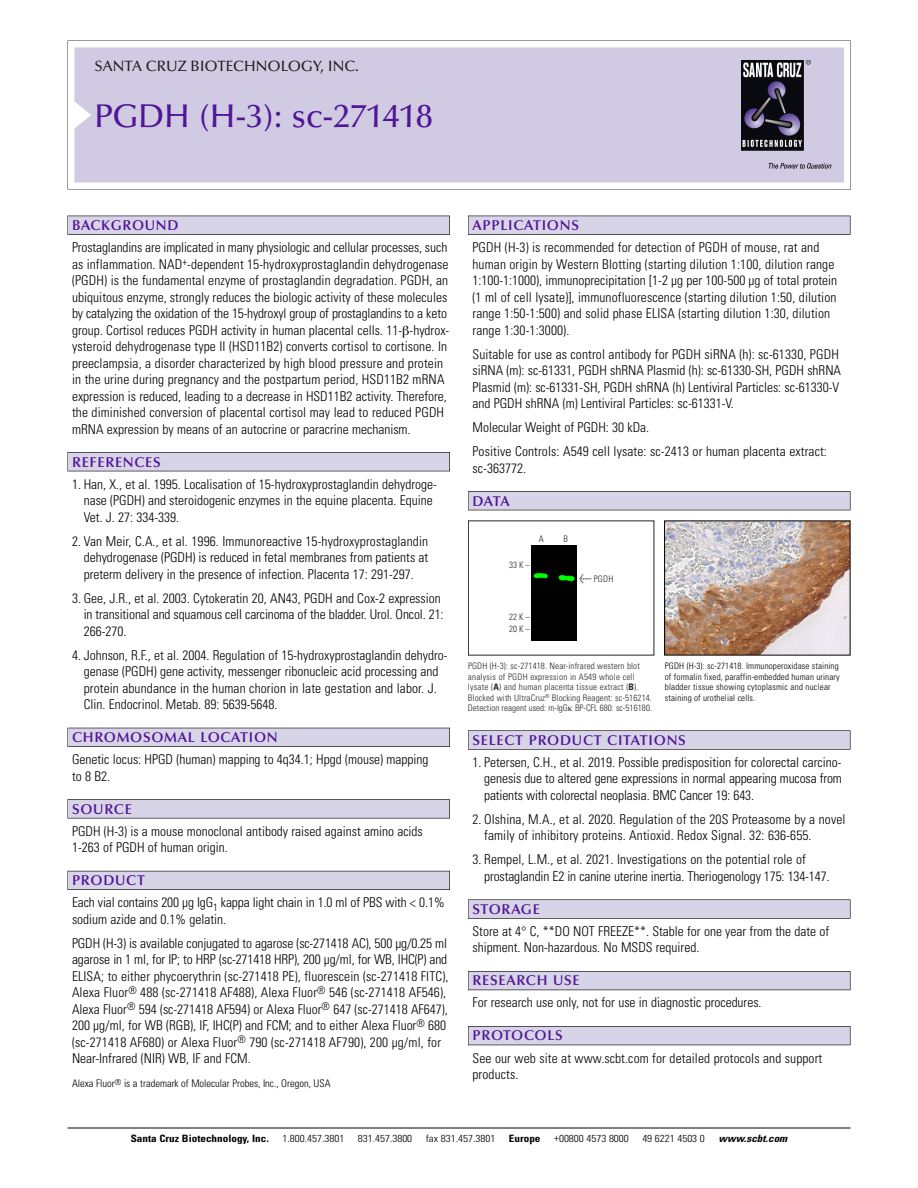
<style>
.page{position:relative;width:918px;height:1188px;background:#fff}
.page>*{position:absolute;margin:0;border:0;box-sizing:border-box;transform-origin:0 0}
.t1{font:500 33px "Optima";color:#511695}
.t2{font:500 15px "Optima";color:#231f20}
.t3{font:600 14.25px "Optima";letter-spacing:.05em;color:#511695}
.t4{font:300 condensed 13.5px/16.5px "Univers";color:#000}
.t5{font:300 condensed 10.5px "Univers";color:#000}
.t6{font:300 condensed 10.2px "Univers";color:#000;scale:1.1 1}
.t7{font:700 condensed 10.2px "Univers";color:#000;scale:1.1 1}
.t8{font:italic 700 condensed 10.2px "Univers";color:#000;scale:1.1 1}
.t9{font:300 condensed 9px/10.5px "Univers";letter-spacing:.015em;color:#272627}
.t10{font:300 condensed 9px/10.5px "Univers";letter-spacing:.015em;color:#000}
.s1{font-family:"Meta Plus";font-weight:400;font-stretch:normal;font-size:10.5px}
.s2{font-weight:700}
</style>
<div class="page">
<svg style="left:68px;top:40px;width:783px;height:149px"></svg>
<div style="left:74px;top:47px;width:770px;height:135px;background:#d1cae3"></div>
<img style="left:741px;top:60px;width:90px;height:108px">
<div style="left:68px;top:216px;width:382px;height:19px;background:#535256"></div>
<div style="left:68px;top:216px;width:381px;height:18px;background:#d7d4e8"></div>
<div style="left:68px;top:452px;width:382px;height:19px;background:#515155"></div>
<div style="left:68px;top:453px;width:381px;height:18px;background:#d7d4e8"></div>
<div style="left:68px;top:728px;width:382px;height:19px;background:#515057"></div>
<div style="left:68px;top:728px;width:381px;height:18px;background:#d7d4e8"></div>
<div style="left:68px;top:799px;width:382px;height:19px;background:#575659"></div>
<div style="left:68px;top:800px;width:381px;height:18px;background:#d7d4e8"></div>
<div style="left:68px;top:871px;width:382px;height:19px;background:#595860"></div>
<div style="left:68px;top:871px;width:381px;height:18px;background:#d7d4e8"></div>
<div style="left:468px;top:216px;width:382px;height:19px;background:#535256"></div>
<div style="left:468px;top:216px;width:382px;height:18px;background:#d7d4e8"></div>
<div style="left:468px;top:491px;width:382px;height:19px;background:#515155"></div>
<div style="left:468px;top:492px;width:382px;height:18px;background:#d7d4e8"></div>
<div style="left:468px;top:730px;width:382px;height:20px;background:#666"></div>
<div style="left:468px;top:731px;width:382px;height:18px;background:#d7d4e8"></div>
<svg style="left:468px;top:899px;width:382px;height:20px"></svg>
<div style="left:468px;top:900px;width:382px;height:18px;background:#d7d4e8"></div>
<div style="left:468px;top:971px;width:382px;height:19px;background:#55545b"></div>
<div style="left:468px;top:972px;width:382px;height:18px;background:#d7d4e8"></div>
<div style="left:468px;top:1026px;width:382px;height:19px;background:#525158"></div>
<div style="left:468px;top:1027px;width:382px;height:18px;background:#d7d4e8"></div>
<hr style="left:68px;top:1128px;width:782px;height:1px;background:#000">
<img style="left:666px;top:522px;width:182px;height:132px">
<div style="left:531px;top:546px;width:46px;height:95px;background:#000"></div>
<p class="t2" style="left:94px;top:60px;width:266px">SANTA CRUZ BIOTECHNOLOGY, INC.</p>
<p class="t1" style="left:94px;top:102px;width:340px">PGDH (H-3): sc-271418</p>
<p class="t3" style="left:72px;top:219px;width:108px">BACKGROUND</p>
<p class="t4" style="left:72px;top:240px;width:379px">Prostaglandins are implicated in many physiologic and cellular processes, such as inflammation. NAD<sup>+</sup>-dependent 15-hydroxyprostaglandin dehydrogenase (PGDH) is the fundamental enzyme of prostaglandin degradation. PGDH, an ubiquitous enzyme, strongly reduces the biologic activity of these molecules by catalyzing the oxidation of the 15-hydroxyl group of prostaglandins to a keto group. Cortisol reduces PGDH activity in human placental cells. 11- -hydrox&shy;ysteroid dehydrogenase type II (HSD11B2) converts cortisol to cortisone. In preeclampsia, a disorder characterized by high blood pressure and protein in the urine during pregnancy and the postpartum period, HSD11B2 mRNA expression is reduced, leading to a decrease in HSD11B2 activity. Therefore, the diminished conversion of placental cortisol may lead to reduced PGDH mRNA expression by means of an autocrine or paracrine mechanism.</p>
<p class="t3" style="left:72px;top:456px;width:90px">REFERENCES</p>
<p class="t4" style="left:84px;top:477px;width:355px;text-indent:-12px">1. Han, X., et al. 1995. Localisation of 15-hydroxyprostaglandin dehydroge&shy;nase (PGDH) and steroidogenic enzymes in the equine placenta. Equine<br>Vet. J. 27: 334-339.</p>
<p class="t4" style="left:84px;top:534px;width:346px;text-align:justify;text-indent:-12px">2. Van Meir, C.A., et al. 1996. Immunoreactive 15-hydroxyprostaglandin dehydrogenase (PGDH) is reduced in fetal membranes from patients at preterm delivery in the presence of infection. Placenta 17: 291-297.</p>
<p class="t4" style="left:84px;top:591px;width:361px;text-indent:-12px">3. Gee, J.R., et al. 2003. Cytokeratin 20, AN43, PGDH and Cox-2 expression in transitional and squamous cell carcinoma of the bladder. Urol. Oncol. 21:<br>266-270.</p>
<p class="t4" style="left:84px;top:648px;width:365px;text-indent:-12px">4. Johnson, R.F., et al. 2004. Regulation of 15-hydroxyprostaglandin dehydro&shy;genase (PGDH) gene activity, messenger ribonucleic acid processing and protein abundance in the human chorion in late gestation and labor. J.<br>Clin. Endocrinol. Metab. 89: 5639-5648.</p>
<p class="t3" style="left:72px;top:731px;width:207px">CHROMOSOMAL LOCATION</p>
<p class="t4" style="left:72px;top:753px;width:358px">Genetic locus: HPGD (human) mapping to 4q34.1; Hpgd (mouse) mapping to 8 B2.</p>
<p class="t3" style="left:72px;top:803px;width:61px">SOURCE</p>
<p class="t4" style="left:72px;top:824px;width:352px">PGDH (H-3) is a mouse monoclonal antibody raised against amino acids<br>1-263 of PGDH of human origin.</p>
<p class="t3" style="left:72px;top:874px;width:74px">PRODUCT</p>
<p class="t4" style="left:72px;top:896px;width:374px">Each vial contains 200 µg IgG<sub>1</sub> kappa light chain in 1.0 ml of PBS with &lt; 0.1% sodium azide and 0.1% gelatin.</p>
<p class="t4" style="left:72px;top:936px;width:378px">PGDH (H-3) is available conjugated to agarose (sc-271418 AC), 500 µg/0.25 ml agarose in 1 ml, for IP; to HRP (sc-271418 HRP), 200 µg/ml, for WB, IHC(P) and ELISA; to either phycoerythrin (sc-271418 PE), fluorescein (sc-271418 FITC), Alexa Fluor<sup>®</sup> 488 (sc-271418 AF488), Alexa Fluor<sup>®</sup> 546 (sc-271418 AF546), Alexa Fluor<sup>®</sup> 594 (sc-271418 AF594) or Alexa Fluor<sup>®</sup> 647 (sc-271418 AF647), 200 µg/ml, for WB (RGB), IF, IHC(P) and FCM; and to either Alexa Fluor<sup>®</sup> 680 (sc-271418 AF680) or Alexa Fluor<sup>®</sup> 790 (sc-271418 AF790), 200 µg/ml, for Near-Infrared (NIR) WB, IF and FCM.</p>
<p class="t5" style="left:72px;top:1080px;width:260px">Alexa Fluor<sup>®</sup> is a trademark of Molecular Probes, Inc., Oregon, USA</p>
<p class="t3" style="left:473px;top:219px;width:108px">APPLICATIONS</p>
<p class="t4" style="left:473px;top:240px;width:366px">PGDH (H-3) is recommended for detection of PGDH of mouse, rat and human origin by Western Blotting (starting dilution 1:100, dilution range 1:100-1:1000), immunoprecipitation [1-2 µg per 100-500 µg of total protein (1 ml of cell lysate)], immunofluorescence (starting dilution 1:50, dilution range 1:50-1:500) and solid phase ELISA (starting dilution 1:30, dilution range 1:30-1:3000).</p>
<p class="t4" style="left:473px;top:347px;width:370px">Suitable for use as control antibody for PGDH siRNA (h): sc-61330, PGDH siRNA (m): sc-61331, PGDH shRNA Plasmid (h): sc-61330-SH, PGDH shRNA Plasmid (m): sc-61331-SH, PGDH shRNA (h) Lentiviral Particles: sc-61330-V and PGDH shRNA (m) Lentiviral Particles: sc-61331-V.</p>
<p class="t4" style="left:473px;top:420px;width:178px">Molecular Weight of PGDH: 30 kDa.</p>
<p class="t4" style="left:473px;top:444px;width:356px">Positive Controls: A549 cell lysate: sc-2413 or human placenta extract: sc-363772.</p>
<p class="t3" style="left:473px;top:495px;width:39px">DATA</p>
<p class="t9" style="left:509px;top:560px;width:22px">33K–</p>
<p class="t9" style="left:539px;top:535px;width:7px">A</p>
<p class="t9" style="left:564px;top:535px;width:6px">B</p>
<p class="t9" style="left:579px;top:574px;width:36px"><span class="s1">&lt;</span> PGDH</p>
<p class="t9" style="left:509px;top:612px;width:22px;line-height:12px">22K–<br>20K–</p>
<p class="t9" style="left:468px;top:662px;width:186px">PGDH (H-3): sc-271418. Near-infrared western blot analysis of PGDH expression in A549 whole cell lysate (<span class="s2">A</span>) and human placenta tissue extract (<span class="s2">B</span>).<br>Blocked with UltraCruz<sup>®</sup> Blocking Reagent: sc-516214.<br>Detection reagent used: m-IgG BP-CFL 680: sc-516180.</p>
<p class="t10" style="left:665px;top:662px;width:176px">PGDH (H-3): sc-271418. Immunoperoxidase staining of formalin fixed, paraffin-embedded human urinary bladder tissue showing cytoplasmic and nuclear staining of urothelial cells.</p>
<p class="t3" style="left:473px;top:734px;width:215px">SELECT PRODUCT CITATIONS</p>
<p class="t4" style="left:484px;top:755px;width:359px;text-align:justify;text-indent:-12px">1. Petersen, C.H., et al. 2019. Possible predisposition for colorectal carcino&shy;genesis due to altered gene expressions in normal appearing mucosa from patients with colorectal neoplasia. BMC Cancer 19: 643.</p>
<p class="t4" style="left:484px;top:812px;width:363px;text-indent:-12px">2. Olshina, M.A., et al. 2020. Regulation of the 20S Proteasome by a novel family of inhibitory proteins. Antioxid. Redox Signal. 32: 636-655.</p>
<p class="t4" style="left:484px;top:853px;width:347px;text-indent:-12px">3. Rempel, L.M., et al. 2021. Investigations on the potential role of prostaglandin E2 in canine uterine inertia. Theriogenology 175: 134-147.</p>
<p class="t3" style="left:473px;top:903px;width:69px">STORAGE</p>
<p class="t4" style="left:473px;top:924px;width:358px">Store at 4° C, **DO NOT FREEZE**. Stable for one year from the date of shipment. Non-hazardous. No MSDS required.</p>
<p class="t3" style="left:473px;top:975px;width:109px">RESEARCH USE</p>
<p class="t4" style="left:473px;top:996px;width:291px">For research use only, not for use in diagnostic procedures.</p>
<p class="t3" style="left:473px;top:1030px;width:92px">PROTOCOLS</p>
<p class="t4" style="left:473px;top:1051px;width:351px">See our web site at www.scbt.com for detailed protocols and support products.</p>
<p class="t7" style="left:131px;top:1135px;width:127px">Santa Cruz Biotechnology, Inc.</p>
<p class="t6" style="left:282px;top:1135px;width:58px">1.800.457.3801</p>
<p class="t6" style="left:358px;top:1135px;width:51px">831.457.3800</p>
<p class="t6" style="left:426px;top:1135px;width:65px">fax 831.457.3801</p>
<p class="t7" style="left:509px;top:1135px;width:30px">Europe</p>
<p class="t6" style="left:554px;top:1135px;width:69px">+00800 4573 8000</p>
<p class="t6" style="left:642px;top:1135px;width:58px">49 6221 4503 0</p>
<p class="t8" style="left:719px;top:1135px;width:66px">www.scbt.com</p>
</div>
